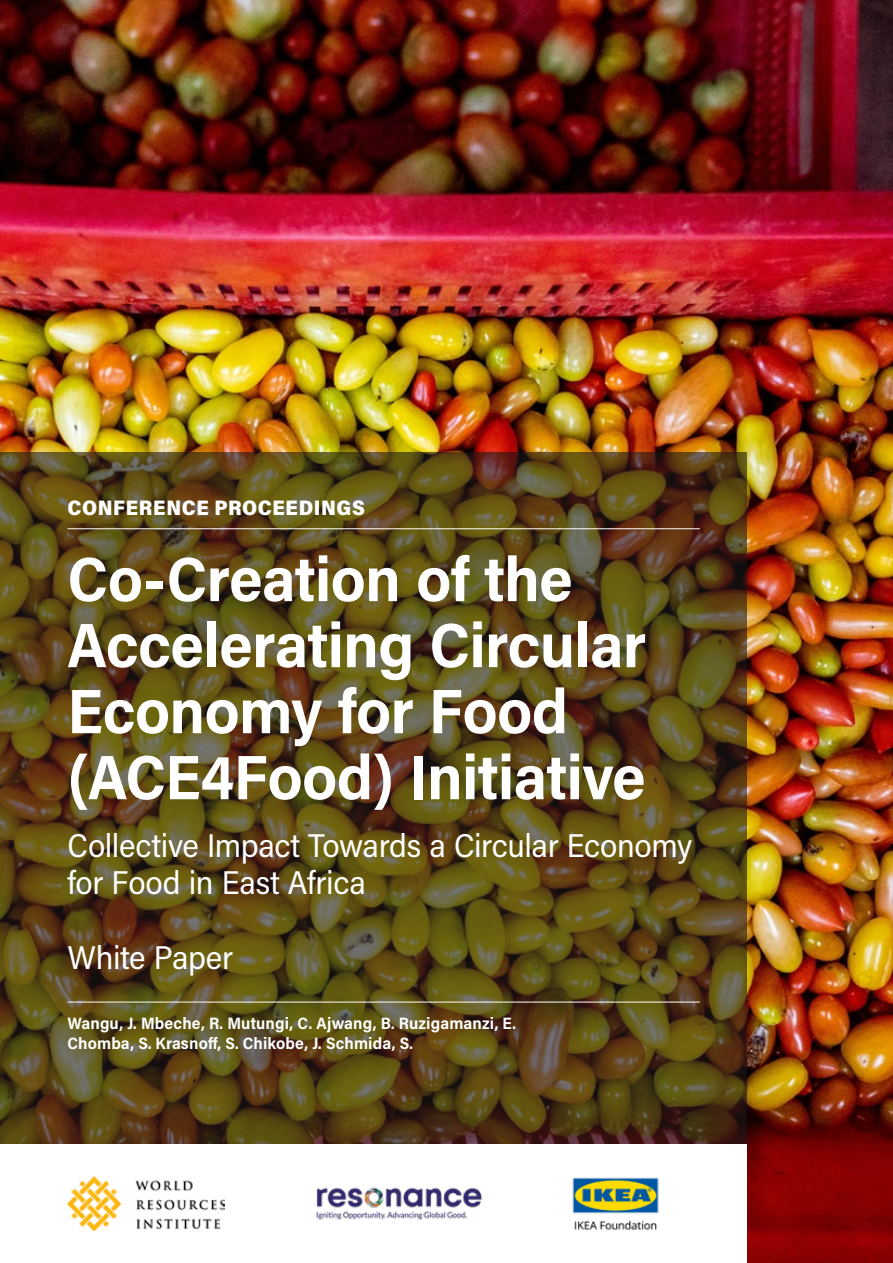
<style>
.page{position:relative;width:893px;height:1263px;background:#fff}
.page>*{position:absolute;margin:0;border:0;box-sizing:border-box;transform-origin:0 0}
.t1{font:700 63px/66px "Acumin Pro Semi Cond";letter-spacing:-.01em;color:#fff}
.t2{font:33px/37.5px "Acumin Pro Semi Cond";letter-spacing:-.01em;color:#fff}
.t3{font:900 21px "Acumin Pro Semi Cond";letter-spacing:.025em;color:#fff}
.t4{font:700 16.5px/19.5px "Acumin Pro Semi Cond";letter-spacing:.01em;color:#fff}
</style>
<div class="page">
<img style="left:0;top:0;width:893px;height:1263px">
<svg style="left:0;top:452px;width:747px;height:692px;background:#5a481a"></svg>
<hr style="left:68px;top:528px;width:632px;height:1px;background:#fff">
<hr style="left:68px;top:1002px;width:632px;height:1px;background:#fff">
<div style="left:0;top:1144px;width:747px;height:119px;background:#fff"></div>
<img style="left:67px;top:1176px;width:158px;height:54px">
<img style="left:316px;top:1187px;width:167px;height:33px">
<img style="left:572px;top:1177px;width:87px;height:54px">
<p class="t3" style="left:68px;top:493px;width:299px">CONFERENCE PROCEEDINGS</p>
<h1 class="t1" style="left:68px;top:543px;width:580px">Co-Creation of the<br>Accelerating Circular<br>Economy for Food (ACE4Food) Initiative</h1>
<h2 class="t2" style="left:68px;top:825px;width:626px">Collective Impact Towards a Circular Economy for Food in East Africa</h2>
<h2 class="t2" style="left:68px;top:938px;width:167px">White Paper</h2>
<p class="t4" style="left:68px;top:1013px;width:450px">Wangu, J. Mbeche, R. Mutungi, C. Ajwang, B. Ruzigamanzi, E.<br>Chomba, S. Krasnoff, S. Chikobe, J. Schmida, S.</p>
</div>
